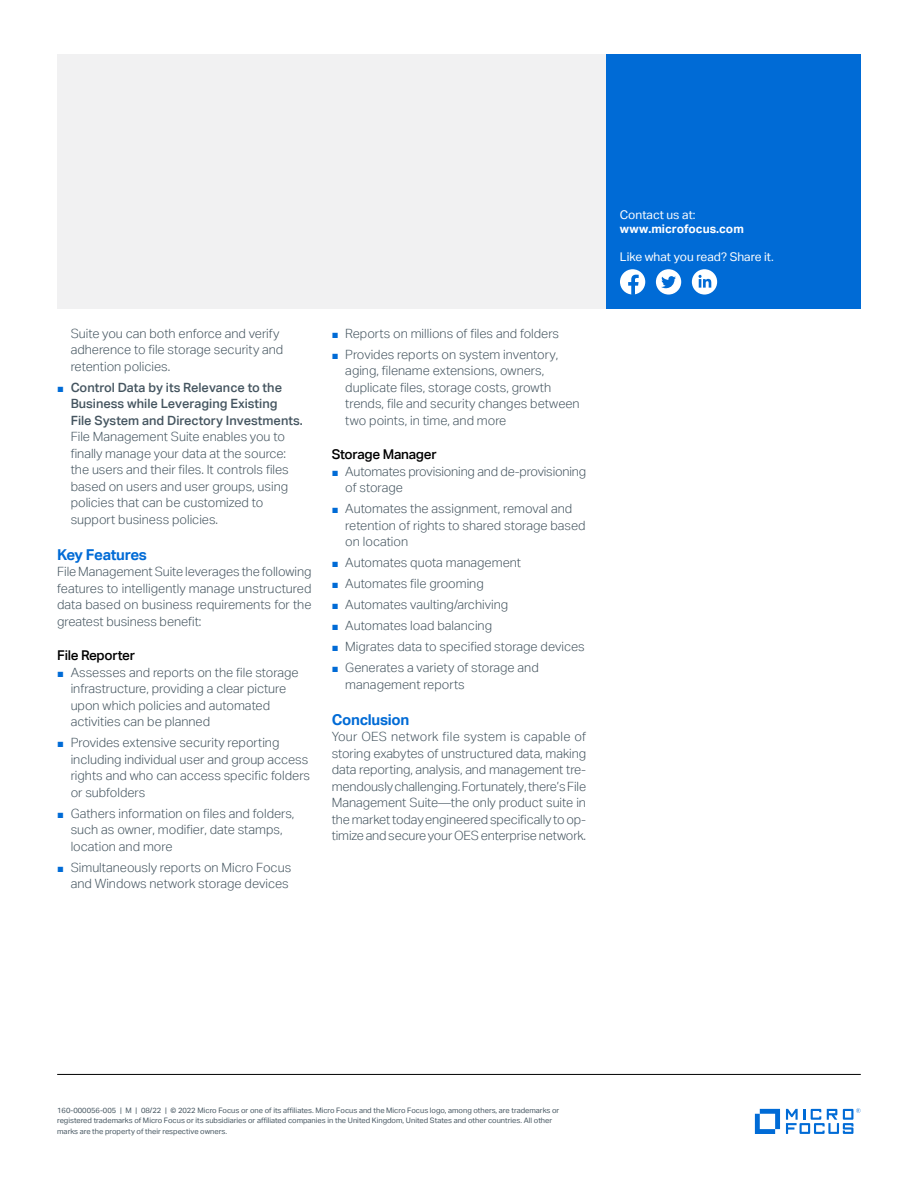
<style>
.page{position:relative;width:918px;height:1188px;background:#fff}
.page>*{position:absolute;margin:0;border:0;box-sizing:border-box;transform-origin:0 0}
.subhead_10_13-blue{font:700 15px "Aktiv Grotesk";letter-spacing:-.02em;color:#006bd6}
.subhead_9_12_medium{font:500 13.5px "Aktiv Grotesk";letter-spacing:-.02em;color:#000}
.body_8_5_11-grey{font:300 12.75px/16.5px "Aktiv Grotesk";color:#455560}
.Contact_8_9_5-regula{font:12px "Aktiv Grotesk";color:#fff}
.Contact_URL_8_9_5-bo{font:700 12px "Aktiv Grotesk";color:#fff}
.mousetype-legal_5_7{font:7.5px/10.5px "Aktiv Grotesk";color:#455560}
.s1{font-family:"Arial";font-weight:400;font-size:11.25px;color:#006bd6}
.s2{font-weight:500}
</style>
<div class="page">
<hr style="left:57px;top:1074px;width:804px;height:1px;background:#000">
<div style="left:57px;top:54px;width:550px;height:254px;background:#f1f1f2"></div>
<svg style="left:755px;top:1109px;width:25px;height:25px"></svg>
<svg style="left:786px;top:1108px;width:75px;height:26px"></svg>
<div style="left:606px;top:54px;width:255px;height:254px;background:#006bd6"></div>
<div style="left:620px;top:269px;width:25px;height:26px;background:#fff;border-radius:50%"></div>
<svg style="left:628px;top:275px;width:11px;height:20px"></svg>
<div style="left:656px;top:269px;width:25px;height:26px;background:#fff;border-radius:50%"></div>
<svg style="left:661px;top:276px;width:15px;height:12px"></svg>
<div style="left:692px;top:269px;width:25px;height:26px;background:#fff;border-radius:50%"></div>
<svg style="left:699px;top:275px;width:12px;height:13px"></svg>
<p class="body_8_5_11-grey" style="left:71px;top:325px;width:214px">Suite you can both enforce and verify adherence to file storage security and retention policies.</p>
<p class="body_8_5_11-grey" style="left:71px;top:379px;width:234px;text-indent:-14px"><span class="s1">■</span> <span class="s2">Control Data by its Relevance to the Business while Leveraging Existing<br>File System and Directory Investments.<br></span>File Management Suite enables you to finally manage your data at the source: the users and their files. It controls files based on users and user groups, using policies that can be customized to support business policies.</p>
<p class="subhead_10_13-blue" style="left:57px;top:545px;width:91px">Key Features</p>
<p class="body_8_5_11-grey" style="left:57px;top:563px;width:256px;text-align:justify">File Management Suite leverages the following features to intelligently manage unstructured data based on business requirements for the greatest business benefit:</p>
<p class="subhead_9_12_medium" style="left:57px;top:647px;width:79px">File Reporter</p>
<p class="body_8_5_11-grey" style="left:71px;top:664px;width:230px;text-indent:-14px"><span class="s1">■</span> Assesses and reports on the file storage infrastructure, providing a clear picture upon which policies and automated activities can be planned</p>
<p class="body_8_5_11-grey" style="left:71px;top:734px;width:241px;text-indent:-14px"><span class="s1">■</span> Provides extensive security reporting including individual user and group access rights and who can access specific folders or subfolders</p>
<p class="body_8_5_11-grey" style="left:71px;top:805px;width:225px;text-indent:-14px"><span class="s1">■</span> Gathers information on files and folders, such as owner, modifier, date stamps, location and more</p>
<p class="body_8_5_11-grey" style="left:57px;top:859px;width:236px;text-align:right"><span class="s1">■</span> Simultaneously reports on Micro Focus and Windows network storage devices</p>
<p class="body_8_5_11-grey" style="left:332px;top:325px;width:229px"><span class="s1">■</span> Reports on millions of files and folders</p>
<p class="body_8_5_11-grey" style="left:345px;top:346px;width:236px;text-indent:-14px"><span class="s1">■</span> Provides reports on system inventory, aging, filename extensions, owners, duplicate files, storage costs, growth trends, file and security changes between two points, in time, and more</p>
<p class="subhead_9_12_medium" style="left:332px;top:446px;width:106px">Storage Manager</p>
<p class="body_8_5_11-grey" style="left:345px;top:463px;width:242px;text-indent:-14px"><span class="s1">■</span> Automates provisioning and de-provisioning of storage</p>
<p class="body_8_5_11-grey" style="left:345px;top:500px;width:242px;text-indent:-14px"><span class="s1">■</span> Automates the assignment, removal and retention of rights to shared storage based on location</p>
<p class="body_8_5_11-grey" style="left:332px;top:554px;width:191px"><span class="s1">■</span> Automates quota management</p>
<p class="body_8_5_11-grey" style="left:332px;top:575px;width:154px"><span class="s1">■</span> Automates file grooming</p>
<p class="body_8_5_11-grey" style="left:332px;top:596px;width:178px"><span class="s1">■</span> Automates vaulting/archiving</p>
<p class="body_8_5_11-grey" style="left:332px;top:617px;width:162px"><span class="s1">■</span> Automates load balancing</p>
<p class="body_8_5_11-grey" style="left:332px;top:638px;width:254px"><span class="s1">■</span> Migrates data to specified storage devices</p>
<p class="body_8_5_11-grey" style="left:345px;top:659px;width:195px;text-indent:-14px"><span class="s1">■</span> Generates a variety of storage and management reports</p>
<p class="subhead_10_13-blue" style="left:332px;top:710px;width:79px">Conclusion</p>
<p class="body_8_5_11-grey" style="left:332px;top:728px;width:256px;text-align:justify">Your OES network file system is capable of storing exabytes of unstructured data, making data reporting, analysis, and management tre&shy;mendously challenging. Fortunately, there’s File Management Suite—the only product suite in the market today engineered specifically to op&shy;timize and secure your OES enterprise network.</p>
<p class="Contact_8_9_5-regula" style="left:620px;top:207px;width:77px">Contact us at:</p>
<p class="Contact_URL_8_9_5-bo" style="left:620px;top:221px;width:125px">www.microfocus.com</p>
<p class="Contact_8_9_5-regula" style="left:620px;top:250px;width:155px">Like what you read? Share it.</p>
<p class="mousetype-legal_5_7" style="left:57px;top:1105px;width:504px">160-000056-005 | M | 08/22 | © 2022 Micro Focus or one of its affiliates. Micro Focus and the Micro Focus logo, among others, are trademarks or registered trademarks of Micro Focus or its subsidiaries or affiliated companies in the United Kingdom, United States and other countries. All other marks are the property of their respective owners.</p>
</div>
